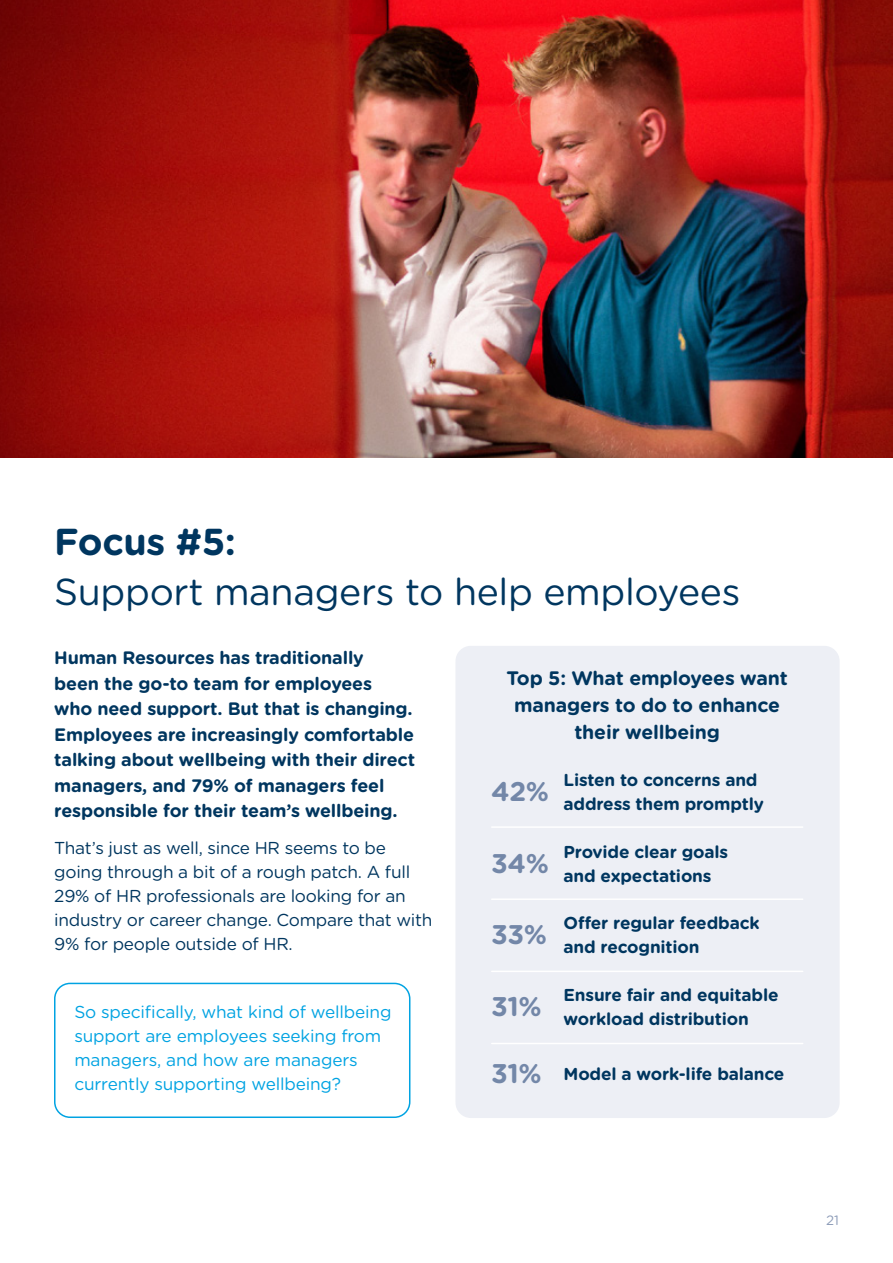
<style>
.page{position:relative;width:893px;height:1263px;background:#fff}
.page>*{position:absolute;margin:0;border:0;box-sizing:border-box;transform-origin:0 0}
.t1{font:37.5px "Gotham Rounded";letter-spacing:-.01em;color:#00365f}
.t2{font:700 37.5px "Gotham Rounded";letter-spacing:-.01em;color:#00365f}
.t3{font:700 27px "Gotham Rounded";letter-spacing:-.01em;color:#7387a8}
.t4{font:700 19.5px/27px "Gotham Rounded";letter-spacing:-.01em;color:#00365f;text-align:center}
.t5{font:700 18px/25.5px "Gotham Rounded";letter-spacing:-.01em;color:#00365f}
.t6{font:700 17.25px/24px "Gotham Rounded";letter-spacing:-.01em;color:#00365f}
.t7{font:17.25px/24px "Gotham Rounded";letter-spacing:-.015em;color:#00365f}
.t8{font:17.25px/24px "Gotham Rounded";letter-spacing:-.01em;color:#00a3e2}
.t9{font:13.5px "Gotham Rounded";color:#8d9cb8}
</style>
<div class="page">
<div style="left:455px;top:646px;width:385px;height:472px;background:#edeff5;border-radius:15px"></div>
<img style="left:0;top:0;width:893px;height:458px">
<hr style="left:492px;top:826px;width:311px;height:2px;background:#fff">
<hr style="left:492px;top:970px;width:311px;height:2px;background:#fff">
<hr style="left:492px;top:898px;width:311px;height:2px;background:#fff">
<hr style="left:492px;top:1043px;width:311px;height:1px;background:#fff">
<div style="left:54px;top:983px;width:356px;height:135px;border:2px solid #00a3e2;border-radius:15px"></div>
<h1 class="t2" style="left:54px;top:514px;width:183px">Focus #5:</h1>
<h1 class="t1" style="left:54px;top:565px;width:688px">Support managers to help employees</h1>
<p class="t5" style="left:54px;top:644px;width:362px">Human Resources has traditionally<br>been the go-to team for employees<br>who need support. But that is changing.<br>Employees are increasingly comfortable talking about wellbeing with their direct managers, and 79% of managers feel responsible for their team’s wellbeing.</p>
<p class="t7" style="left:54px;top:835px;width:380px">That’s just as well, since HR seems to be going through a bit of a rough patch. A full 29% of HR professionals are looking for an industry or career change. Compare that with 9% for people outside of HR.</p>
<p class="t8" style="left:74px;top:999px;width:319px">So specifically, what kind of wellbeing support are employees seeking from managers, and how are managers currently supporting wellbeing?</p>
<p class="t4" style="left:506px;top:663px;width:283px">Top 5: What employees want managers to do to enhance their wellbeing</p>
<p class="t6" style="left:563px;top:767px;width:202px">Listen to concerns and address them promptly</p>
<p class="t6" style="left:563px;top:839px;width:166px">Provide clear goals and expectations</p>
<p class="t6" style="left:563px;top:910px;width:197px">Offer regular feedback and recognition</p>
<p class="t6" style="left:563px;top:982px;width:217px">Ensure fair and equitable workload distribution</p>
<h2 class="t3" style="left:491px;top:772px;width:60px">42%</h2>
<h2 class="t3" style="left:491px;top:843px;width:60px">34%</h2>
<h2 class="t3" style="left:491px;top:915px;width:58px">33%</h2>
<h2 class="t3" style="left:491px;top:987px;width:52px">31%</h2>
<h2 class="t3" style="left:491px;top:1054px;width:52px">31%</h2>
<p class="t6" style="left:563px;top:1061px;width:222px">Model a work-life balance</p>
<p class="t9" style="left:826px;top:1211px;width:14px">21</p>
</div>
